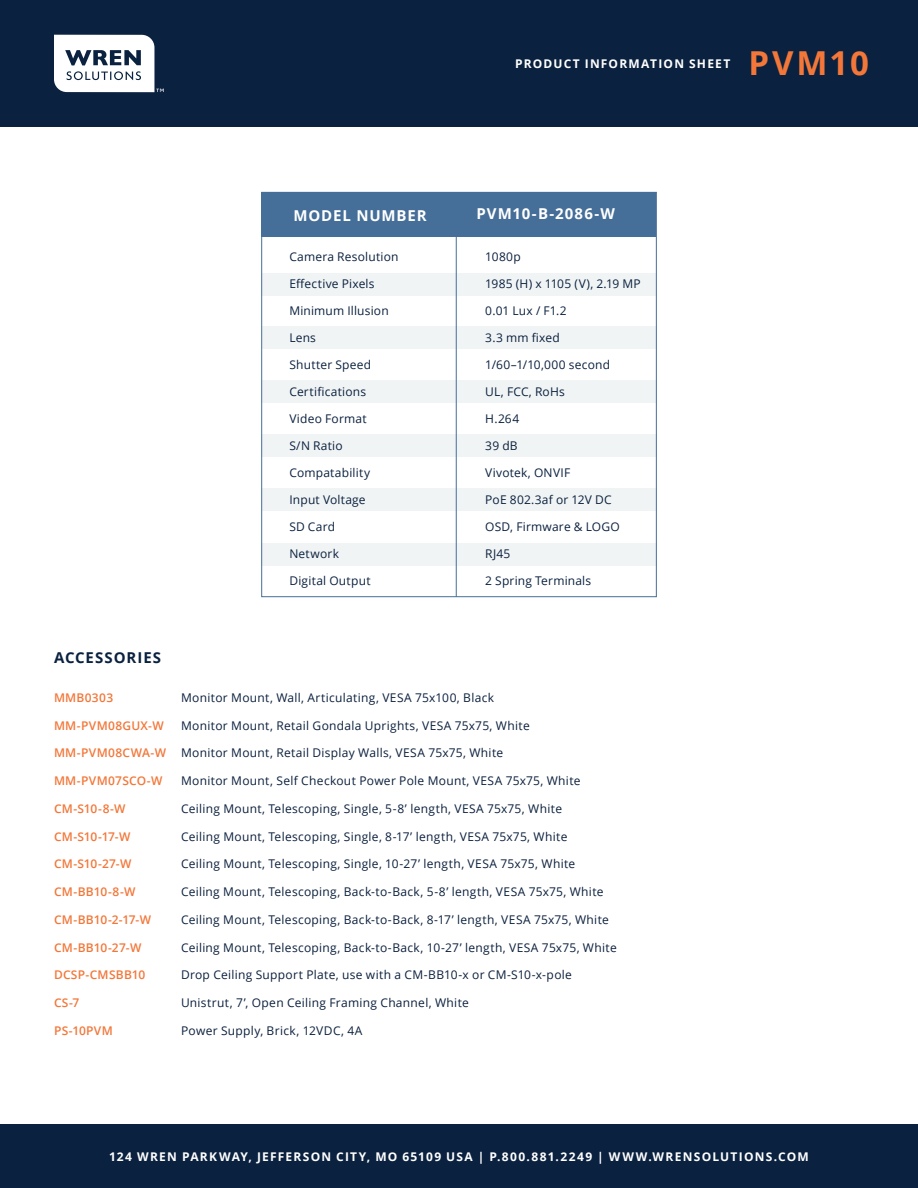
<style>
.page{position:relative;width:918px;height:1188px;background:#fff}
.page>*{position:absolute;margin:0;border:0;box-sizing:border-box;transform-origin:0 0}
.t1{font:700 33px "Open Sans";letter-spacing:.075em;color:#f37739}
.t2{font:700 15px "Open Sans";letter-spacing:.06em;color:#fff}
.t3{font:700 15px "Open Sans";letter-spacing:.06em;color:#0a213f}
.t4{font:12px "Open Sans";letter-spacing:.025em;color:#0b203d}
.t5{font:12px "Open Sans";letter-spacing:.015em;color:#0a213f}
.t6{font:600 12px "Open Sans";letter-spacing:.02em;color:#f37739}
.t7{font:700 12px "Open Sans";letter-spacing:.105em;color:#fff}
.t8{font:12px "Open Sans";letter-spacing:-.01em;color:#0a213f}
.s1{color:#0a213f}
</style>
<div class="page">
<div style="left:0;top:0;width:918px;height:127px;background:#0a213f"></div>
<div style="left:0;top:1125px;width:918px;height:63px;background:#0a213f"></div>
<svg style="left:54px;top:35px;width:110px;height:57px"></svg>
<div style="left:262px;top:327px;width:395px;height:22px;background:#f1f4f4"></div>
<div style="left:262px;top:273px;width:394px;height:23px;background:#f1f4f4"></div>
<div style="left:261px;top:543px;width:396px;height:22px;background:#f1f4f4"></div>
<div style="left:261px;top:489px;width:396px;height:22px;background:#f1f4f4"></div>
<div style="left:261px;top:434px;width:396px;height:22px;background:#f1f4f4"></div>
<div style="left:261px;top:380px;width:396px;height:23px;background:#f1f4f4"></div>
<div style="left:262px;top:192px;width:394px;height:45px;background:#456e98"></div>
<hr style="left:456px;top:198px;width:1px;height:399px;background:#456e98">
<p class="t7" style="left:515px;top:55px;width:217px">PRODUCT INFORMATION SHEET</p>
<h1 class="t1" style="left:748px;top:39px;width:122px">PVM10</h1>
<p class="t2" style="left:293px;top:205px;width:135px">MODEL NUMBER</p>
<p class="t2" style="left:477px;top:203px;width:140px">PVM10-B-2086-W</p>
<p class="t5" style="left:289px;top:248px;width:111px">Camera Resolution</p>
<p class="t5" style="left:289px;top:275px;width:87px">Effective Pixels</p>
<p class="t5" style="left:289px;top:302px;width:101px">Minimum Illusion</p>
<p class="t5" style="left:289px;top:329px;width:28px">Lens</p>
<p class="t5" style="left:289px;top:356px;width:83px">Shutter Speed</p>
<p class="t5" style="left:289px;top:383px;width:78px">Certifications</p>
<p class="t5" style="left:289px;top:410px;width:79px">Video Format</p>
<p class="t5" style="left:289px;top:437px;width:55px">S/N Ratio</p>
<p class="t5" style="left:289px;top:464px;width:82px">Compatability</p>
<p class="t5" style="left:289px;top:491px;width:78px">Input Voltage</p>
<p class="t5" style="left:289px;top:518px;width:47px">SD Card</p>
<p class="t5" style="left:289px;top:545px;width:51px">Network</p>
<p class="t5" style="left:289px;top:572px;width:83px">Digital Output</p>
<p class="t5" style="left:485px;top:248px;width:37px">1080p</p>
<p class="t8" style="left:485px;top:275px;width:157px">1985 (H) x 1105 (V), 2.19 MP</p>
<p class="t5" style="left:485px;top:302px;width:83px">0.01 Lux / F1.2</p>
<p class="t5" style="left:485px;top:329px;width:76px">3.3 mm fixed</p>
<p class="t5" style="left:485px;top:356px;width:126px">1/60–1/10,000 second</p>
<p class="t5" style="left:485px;top:383px;width:81px">UL, FCC, RoHs</p>
<p class="t5" style="left:485px;top:410px;width:35px">H.264</p>
<p class="t5" style="left:485px;top:437px;width:34px">39 dB</p>
<p class="t5" style="left:485px;top:464px;width:86px">Vivotek, ONVIF</p>
<p class="t5" style="left:485px;top:491px;width:128px">PoE 802.3af or 12V DC</p>
<p class="t5" style="left:485px;top:518px;width:136px">OSD, Firmware &amp; LOGO</p>
<p class="t5" style="left:485px;top:545px;width:27px">RJ45</p>
<p class="t5" style="left:485px;top:572px;width:107px">2 Spring Terminals</p>
<p class="t3" style="left:54px;top:647px;width:109px">ACCESSORIES</p>
<p class="t6" style="left:54px;top:689px;width:61px">MMB0303</p>
<p class="t6" style="left:54px;top:717px;width:111px">MM-PVM08GUX-W</p>
<p class="t6" style="left:54px;top:745px;width:114px">MM-PVM08CWA-W</p>
<p class="t6" style="left:54px;top:773px;width:110px">MM-PVM07SCO-W</p>
<p class="t6" style="left:54px;top:800px;width:73px">CM-S10-8-W</p>
<p class="t6" style="left:54px;top:828px;width:78px">CM-S10-17-W</p>
<p class="t6" style="left:54px;top:856px;width:79px">CM-S10-27-W</p>
<p class="t6" style="left:54px;top:884px;width:83px">CM-BB10-8-W</p>
<p class="t6" style="left:54px;top:911px;width:99px">CM-BB10-2-17-W</p>
<p class="t6" style="left:54px;top:939px;width:89px">CM-BB10-27-W</p>
<p class="t6" style="left:54px;top:967px;width:93px">DCSP-CMSBB10</p>
<p class="t6" style="left:54px;top:995px;width:27px">CS-7</p>
<p class="t6" style="left:54px;top:1022px;width:60px">PS-10PVM</p>
<p class="t4" style="left:181px;top:689px;width:314px">Monitor Mount, Wall, Articulating, VESA 75x100, Black</p>
<p class="t4" style="left:181px;top:717px;width:350px">Monitor Mount, Retail Gondala Uprights, VESA 75x75, White</p>
<p class="t4" style="left:181px;top:745px;width:324px">Monitor Mount, Retail Display Walls, VESA 75x75, White</p>
<p class="t4" style="left:181px;top:773px;width:401px">Monitor Mount, Self Checkout Power Pole Mount, VESA 75x75, White</p>
<p class="t4" style="left:181px;top:800px;width:383px">Ceiling Mount, Telescoping, Single, 5-8’ length, VESA 75x75, White</p>
<p class="t4" style="left:181px;top:828px;width:388px">Ceiling Mount, Telescoping, Single, 8-17’ length, VESA 75x75, White</p>
<p class="t4" style="left:181px;top:856px;width:396px">Ceiling Mount, Telescoping, Single, 10-27’ length, VESA 75x75, White</p>
<p class="t4" style="left:181px;top:884px;width:424px"><span class="s1">C</span>eiling Mount, Telescoping, Back-to-Back, 5-8’ length, VESA 75x75, White</p>
<p class="t4" style="left:181px;top:911px;width:429px"><span class="s1">C</span>eiling Mount, Telescoping, Back-to-Back, 8-17’ length, VESA 75x75, White</p>
<p class="t4" style="left:181px;top:939px;width:437px"><span class="s1">C</span>eiling Mount, Telescoping, Back-to-Back, 10-27’ length, VESA 75x75, White</p>
<p class="t4" style="left:181px;top:967px;width:392px"><span class="s1">Dr</span>op Ceiling Support Plate, use with a CM-BB10-x or CM-S10-x-pole</p>
<p class="t4" style="left:181px;top:995px;width:289px"><span class="s1">U</span>nistrut, 7’, Open Ceiling Framing Channel, White</p>
<p class="t4" style="left:181px;top:1022px;width:183px">Power Supply, Brick, 12VDC, 4A</p>
<p class="t7" style="left:109px;top:1148px;width:701px">124 WREN PARKWAY, JEFFERSON CITY, MO 65109 USA | P.800.881.2249 | WWW.WRENSOLUTIONS.COM</p>
</div>
